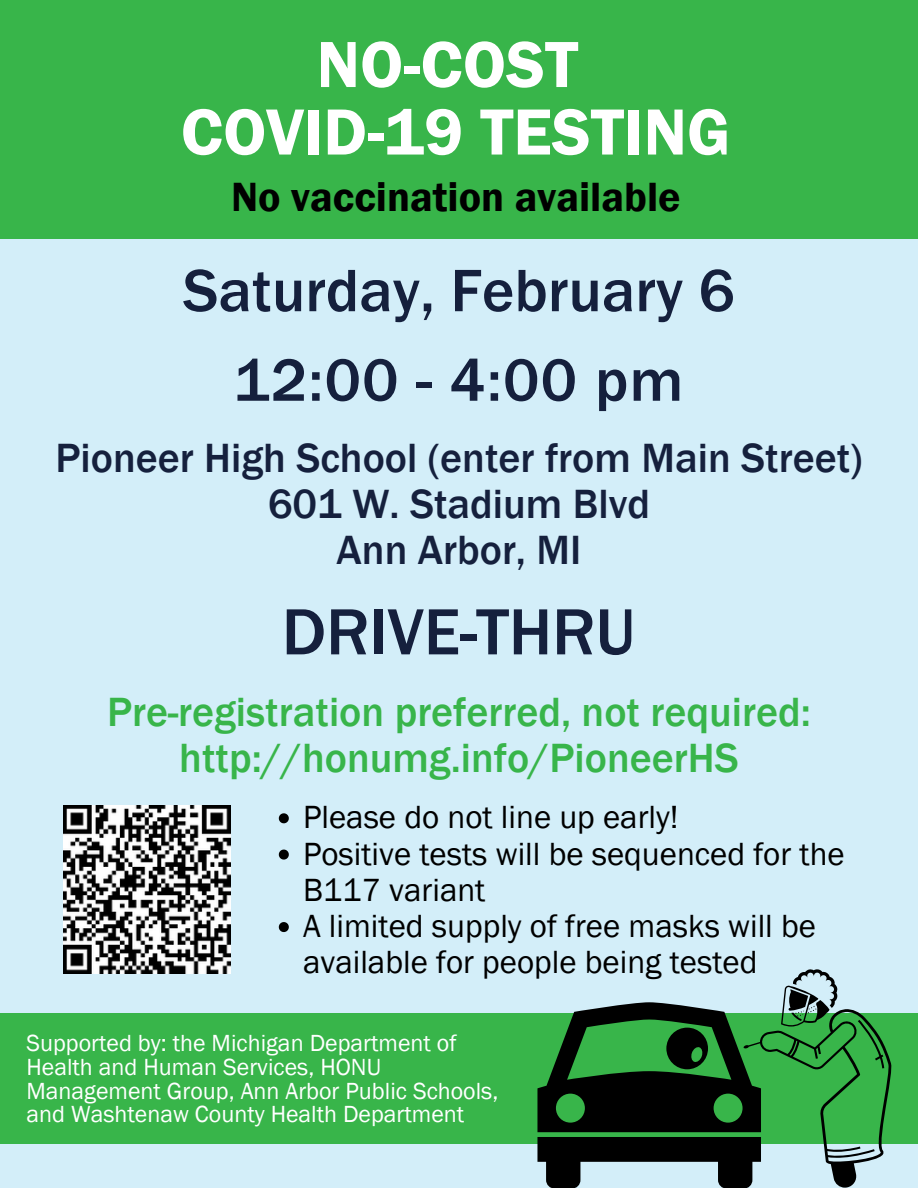
<style>
.page{position:relative;width:918px;height:1188px;background:#d3eef9}
.page>*{position:absolute;margin:0;border:0;box-sizing:border-box;transform-origin:0 0}
.t1{font:600 67.5px "Franklin Gothic";color:#fff}
.t2{font:500 67.5px "Franklin Gothic";color:#15203d}
.t3{font:500 61.95px "Franklin Gothic";color:#15203d}
.t4{font:500 42px/45.6px "Franklin Gothic";color:#38b54a;text-align:center}
.t5{font:500 42px "Franklin Gothic";color:#15203d}
.t6{font:600 42px "Franklin Gothic";color:#000}
.t7{font:33px/36.3px "Franklin Gothic";color:#000}
.t8{font:24px/23.7px "Franklin Gothic";color:#fff}
</style>
<div class="page">
<div style="left:0;top:1013px;width:918px;height:131px;background:#38b54a"></div>
<div style="left:0;top:0;width:918px;height:239px;background:#38b54a"></div>
<svg style="left:537px;top:969px;width:355px;height:219px"></svg>
<img style="left:63px;top:806px;width:168px;height:167px">
<svg style="left:279px;top:813px;width:10px;height:10px"></svg>
<svg style="left:279px;top:850px;width:10px;height:10px"></svg>
<svg style="left:279px;top:922px;width:10px;height:10px"></svg>
<p class="t1" style="left:316px;top:25px;width:263px">NO-COST</p>
<p class="t1" style="left:181px;top:93px;width:551px">COVID-19 TESTING</p>
<p class="t6" style="left:231px;top:173px;width:451px">No vaccination available</p>
<p class="t3" style="left:183px;top:254px;width:554px">Saturday, February 6</p>
<p class="t3" style="left:233px;top:344px;width:452px">12:00 - 4:00 pm</p>
<p class="t5" style="left:55px;top:433px;width:809px">Pioneer High School (enter from Main Street)</p>
<p class="t5" style="left:268px;top:479px;width:383px">601 W. Stadium Blvd</p>
<p class="t5" style="left:337px;top:525px;width:246px">Ann Arbor, MI</p>
<p class="t2" style="left:282px;top:593px;width:355px">DRIVE-THRU</p>
<p class="t4" style="left:107px;top:689px;width:705px">Pre-registration preferred, not required: http://honumg.info/PioneerHS</p>
<p class="t7" style="left:303px;top:799px;width:377px">Please do not line up early!</p>
<p class="t7" style="left:303px;top:835px;width:543px">Positive tests will be sequenced for the<br>B117 variant</p>
<p class="t7" style="left:303px;top:907px;width:514px">A limited supply of free masks will be available for people being tested</p>
<p class="t8" style="left:26px;top:1031px;width:473px">Supported by: the Michigan Department of Health and Human Services, HONU Management Group, Ann Arbor Public Schools, and Washtenaw County Health Department</p>
</div>
